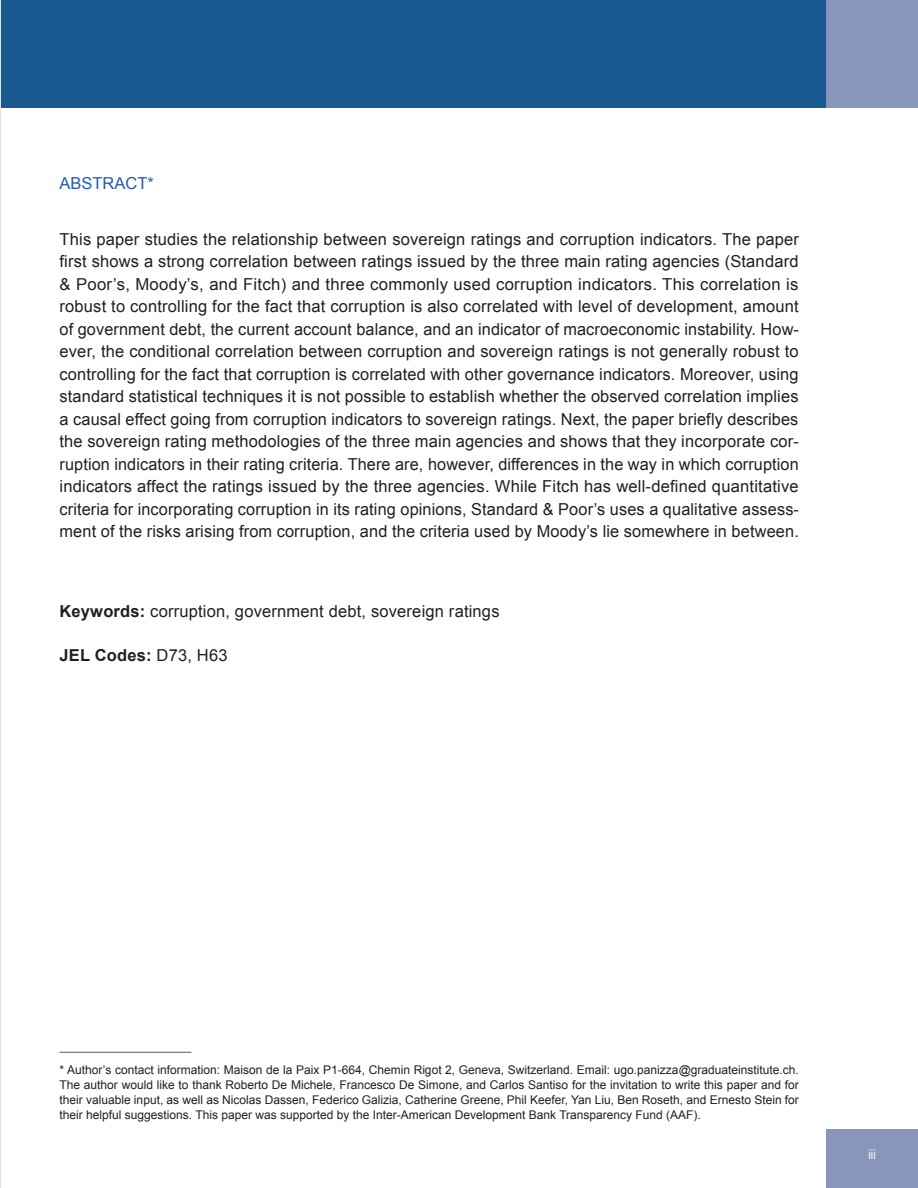
<style>
.page{position:relative;width:918px;height:1188px;background:#fff}
.page>*{position:absolute;margin:0;border:0;box-sizing:border-box;transform-origin:0 0}
.t1{font:16.5px/22.5px "Arial";letter-spacing:.01em;color:#231f20;text-align:justify}
.t2{font:700 16.5px "Arial";letter-spacing:.01em;color:#231f20}
.t3{font:16.5px "Arial";color:#275caa}
.t4{font:13.5px "Arial Narrow";color:#fff}
.t5{font:12px/15px "Arial";color:#231f20;text-align:justify}
.s1{font-weight:700}
.s2{font-weight:400}
</style>
<div class="page">
<div style="left:0;top:0;width:826px;height:107px;background:#195890"></div>
<div style="left:826px;top:0;width:92px;height:107px;background:#8996bb"></div>
<div style="left:826px;top:1130px;width:92px;height:58px;background:#8996bb"></div>
<hr style="left:0;top:0;width:1px;height:1188px;background:#e1e5e8">
<hr style="left:60px;top:1052px;width:131px;height:1px;background:#57585a">
<p class="t3" style="left:60px;top:174px;width:96px">ABSTRACT*</p>
<p class="t1" style="left:60px;top:228px;width:741px">This paper studies the relationship between sovereign ratings and corruption indicators. The paper first shows a strong correlation between ratings issued by the three main rating agencies (Standard &amp; Poor’s, Moody’s, and Fitch) and three commonly used corruption indicators. This correlation is robust to controlling for the fact that corruption is also correlated with level of development, amount of government debt, the current account balance, and an indicator of macroeconomic instability. How&shy;ever, the conditional correlation between corruption and sovereign ratings is not generally robust to controlling for the fact that corruption is correlated with other governance indicators. Moreover, using standard statistical techniques it is not possible to establish whether the observed correlation implies a causal effect going from corruption indicators to sovereign ratings. Next, the paper briefly describes the sovereign rating methodologies of the three main agencies and shows that they incorporate cor&shy;ruption indicators in their rating criteria. There are, however, differences in the way in which corruption indicators affect the ratings issued by the three agencies. While Fitch has well-defined quantitative criteria for incorporating corruption in its rating opinions, Standard &amp; Poor’s uses a qualitative assess&shy;ment of the risks arising from corruption, and the criteria used by Moody’s lie somewhere in between.</p>
<p class="t1" style="left:60px;top:599px;width:442px"><span class="s1">Keywords:</span> corruption, government debt, sovereign ratings</p>
<p class="t2" style="left:60px;top:646px;width:170px">JEL Codes: <span class="s2">D73, H63</span></p>
<p class="t5" style="left:60px;top:1063px;width:741px">* Author’s contact information: Maison de la Paix P1-664, Chemin Rigot 2, Geneva, Switzerland. Email: ugo.panizza@graduateinstitute.ch.<br>The author would like to thank Roberto De Michele, Francesco De Simone, and Carlos Santiso for the invitation to write this paper and for their valuable input, as well as Nicolas Dassen, Federico Galizia, Catherine Greene, Phil Keefer, Yan Liu, Ben Roseth, and Ernesto Stein for their helpful suggestions. This paper was supported by the Inter-American Development Bank Transparency Fund (AAF).</p>
<p class="t4" style="left:856px;top:1144px;width:21px">iii iii</p>
</div>
